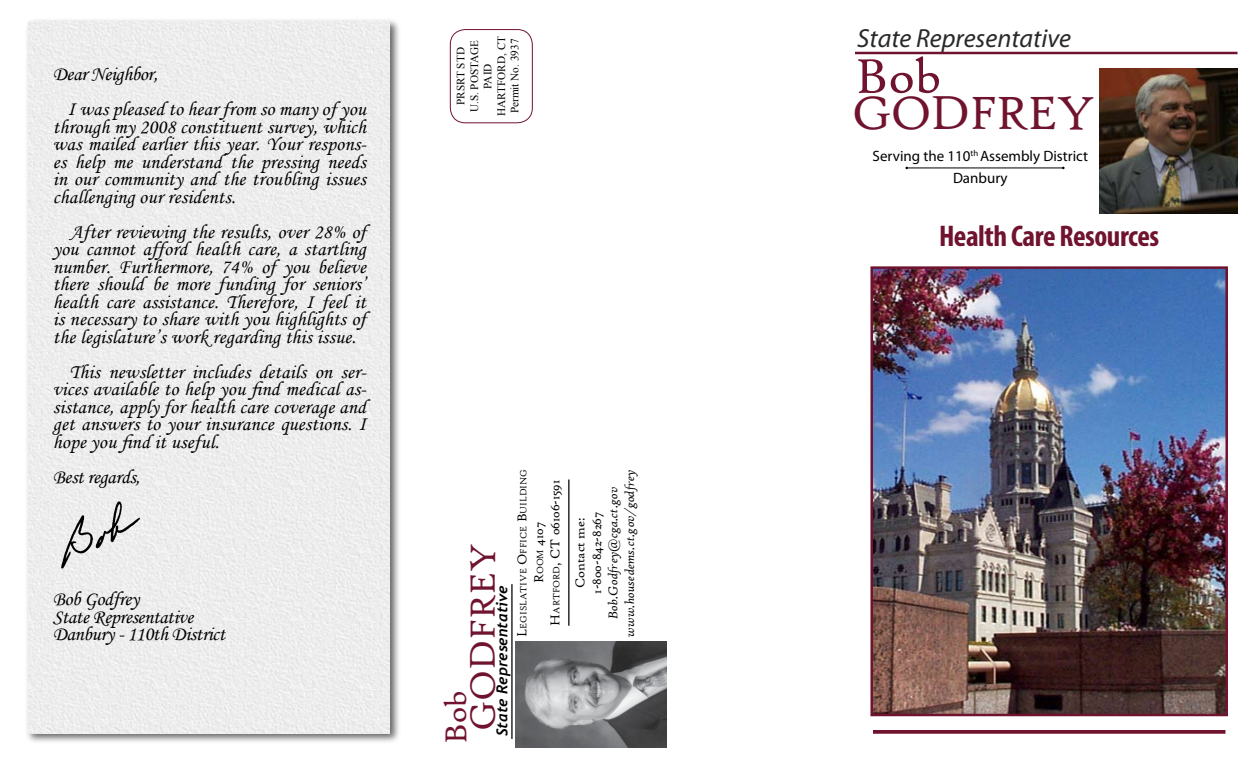
<style>
.page{position:relative;width:1260px;height:765px;background:#fff}
.page>*{position:absolute;margin:0;border:0;box-sizing:border-box;transform-origin:0 0}
.t1{font:52.5px "High Tower Text";color:#70132e}
.t2{font:50px "High Tower Text";letter-spacing:-.03em;color:#70132e}
.t3{font:37.5px "High Tower Text";letter-spacing:-.005em;color:#70132e}
.t4{font:32.5px "High Tower Text";color:#70132e}
.t5{font:700 condensed 30px "Myriad Pro";letter-spacing:-.015em;color:#70132e}
.t6{font:italic 26.25px "Myriad Pro";color:#29292a}
.t7{font:20px/17.5px "Monotype Corsiva";letter-spacing:.01em;color:#000;text-align:justify}
.t8{font:20px/17.5px "Monotype Corsiva";letter-spacing:-.015em;color:#000}
.t9{font:15px/22.5px "Myriad Pro";color:#000;text-align:center}
.t10{font:italic 700 15px "Trebuchet";color:#000}
.t11{font:13.75px/16.5px "High Tower Text";color:#000;text-align:center}
.t12{font:italic 13.75px/16.5px "High Tower Text";color:#000;text-align:center}
.t13{font:11.25px/13.5px "Times New Roman";color:#000;text-align:center}
.t14{font:9.62px "High Tower Text";color:#000}
.s1{font-size:13.75px}
.s2{font-size:9.62px}
</style>
<div class="page">
<svg style="left:873px;top:730px;width:352px;height:4px"></svg>
<img style="left:873px;top:269px;width:352px;height:444px">
<div style="left:870px;top:266px;width:358px;height:450px;border:2px solid #70132e"></div>
<div style="left:450px;top:29px;width:83px;height:94px;border:1px solid #70132e;border-radius:15px"></div>
<hr style="left:907px;top:168px;width:156px;height:1px;background:#000">
<hr style="left:855px;top:52px;width:383px;height:2px;background:#70132e">
<div style="left:25px;top:18px;width:376px;height:727px;background:#000;opacity:.75"></div>
<div style="left:29px;top:22px;width:361px;height:712px;background:#ededed"></div>
<hr style="left:568px;top:480px;width:1px;height:146px;background:#000">
<hr style="left:511px;top:584px;width:2px;height:155px;background:#000">
<img style="left:1100px;top:69px;width:138px;height:145px">
<img style="left:515px;top:641px;width:151px;height:106px">
<img style="left:56px;top:499px;width:88px;height:73px">
<p class="t7" style="left:68px;top:57px;width:300px;line-height:35px;text-indent:-15px">Dear Neighbor,<br>I was pleased to hear from so many of you</p>
<p class="t7" style="left:53px;top:118px;width:315px">through my 2008 constituent survey, which was mailed earlier this year. Your respons&shy;es help me understand the pressing needs in our community and the troubling issues challenging our residents.</p>
<p class="t7" style="left:53px;top:223px;width:315px;text-indent:17px">After reviewing the results, over 28% of you cannot afford health care, a startling number. Furthermore, 74% of you believe there should be more funding for seniors’ health care assistance. Therefore, I feel it is necessary to share with you highlights of the legislature’s work regarding this issue.</p>
<p class="t7" style="left:53px;top:363px;width:315px;text-indent:17px">This newsletter includes details on ser&shy;vices available to help you find medical as&shy;sistance, apply for health care coverage and get answers to your insurance questions. I hope you find it useful.</p>
<p class="t8" style="left:53px;top:468px;width:89px">Best regards,</p>
<p class="t8" style="left:53px;top:590px;width:174px">Bob Godfrey<br>State Representative<br>Danbury - 110th District</p>
<p class="t13" style="left:454px;top:116px;width:81px;rotate:-90deg">PRSRT STD<br>U.S. POSTAGE<br>PAID<br>HARTFORD, CT<br>Permit No. 3937</p>
<h3 class="t6" style="left:857px;top:24px;width:215px">State Representative</h3>
<h1 class="t1" style="left:855px;top:46px;width:88px">BOB</h1>
<h2 class="t2" style="left:852px;top:84px;width:244px">GODFREY</h2>
<p class="t9" style="left:873px;top:144px;width:217px">Serving the 110<sup>th</sup> Assembly District<br>Danbury</p>
<p class="t14" style="left:518px;top:637px;width:169px;rotate:-90deg"><span class="s1">L</span>EGISLATIVE <span class="s1">O</span>FFICE <span class="s1">B</span>UILDING</p>
<p class="t11" style="left:530px;top:626px;width:147px;rotate:-90deg">R<span class="s2">OOM</span> 4107<br>H<span class="s2">ARTFORD</span>, CT 06106-1591</p>
<h3 class="t3" style="left:461px;top:731px;width:190px;rotate:-90deg">GODFREY</h3>
<p class="t10" style="left:493px;top:736px;width:153px;rotate:-90deg">State Representative</p>
<h3 class="t4" style="left:437px;top:744px;width:55px;rotate:-90deg">BOB</h3>
<p class="t12" style="left:605px;top:637px;width:169px;rotate:-90deg">Bob.Godfrey@cga.ct.gov www.housedems.ct.gov/godfrey</p>
<p class="t11" style="left:572px;top:594px;width:83px;rotate:-90deg">CONTACT ME:<br>1-800-842-8267</p>
<h3 class="t5" style="left:939px;top:218px;width:222px">Health Care Resources</h3>
</div>
